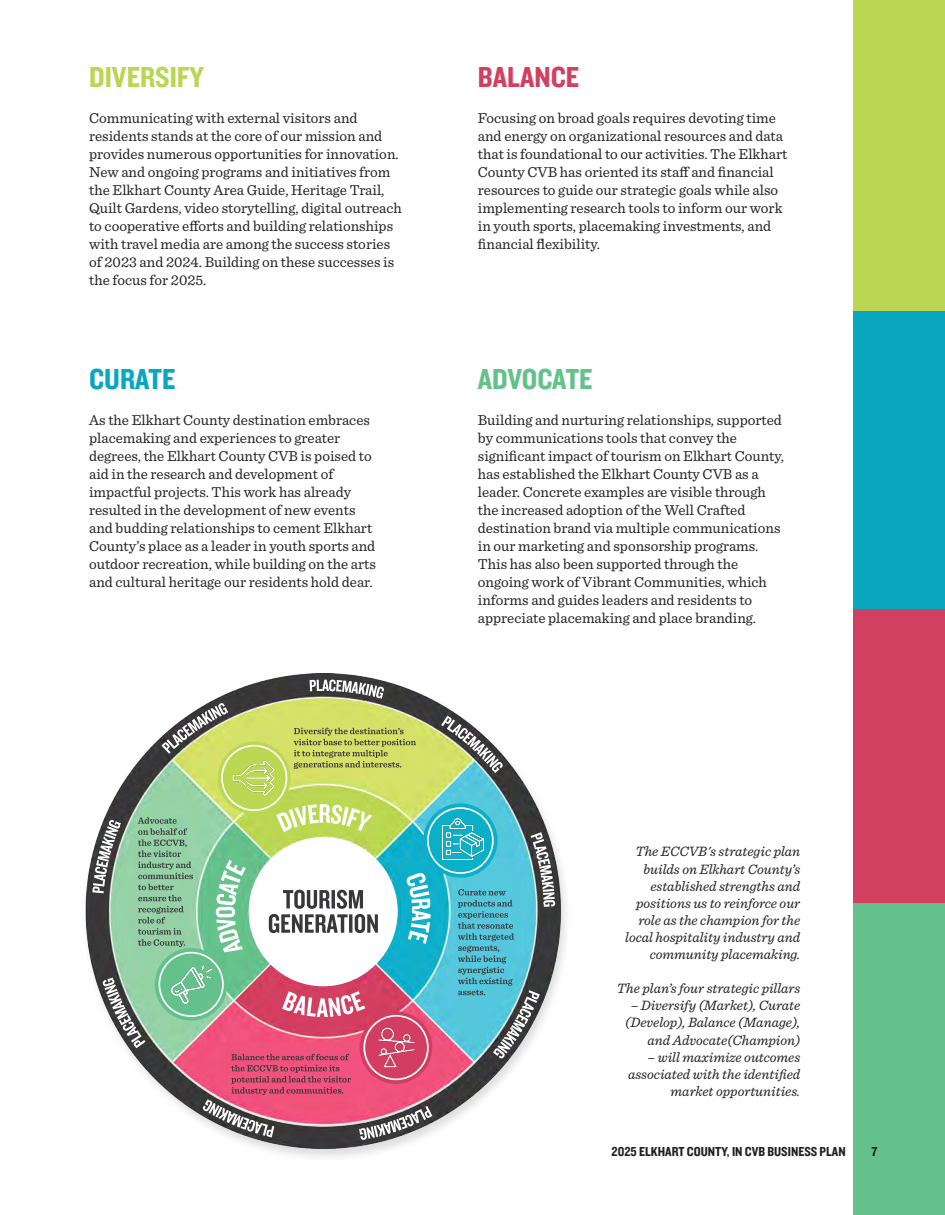
<style>
.page{position:relative;width:945px;height:1215px;background:#fff}
.page>*{position:absolute;margin:0;border:0;box-sizing:border-box;transform-origin:0 0}
.t1{font:30px "Knockout HTF50 Welterweight";color:#bad653}
.t2{font:30px "Knockout HTF50 Welterweight";letter-spacing:-.005em;color:#65c18b}
.t3{font:30px "Knockout HTF50 Welterweight";color:#d13f61}
.t4{font:30px "Knockout HTF50 Welterweight";color:#08a7bf}
.t5{font:15px/18px "Sentinel";color:#231f20}
.t6{font:italic 14.25px/17.1px "Sentinel";color:#231f20;text-align:right}
.t7{font:13.5px "Knockout HTF50 Welterweight";color:#231f20}
</style>
<div class="page">
<div style="left:854px;top:0;width:91px;height:312px;background:#bad653"></div>
<div style="left:854px;top:312px;width:91px;height:298px;background:#08a7bf"></div>
<div style="left:854px;top:610px;width:91px;height:298px;background:#d13f61"></div>
<div style="left:854px;top:903px;width:91px;height:312px;background:#65c18b"></div>
<div style="left:80px;top:671px;width:492px;height:492px;background:#231f20;opacity:.15"></div>
<img style="left:80px;top:674px;width:492px;height:475px">
<svg style="left:92px;top:680px;width:463px;height:460px"></svg>
<svg style="left:282px;top:991px;width:83px;height:26px"></svg>
<svg style="left:216px;top:860px;width:30px;height:92px"></svg>
<svg style="left:406px;top:872px;width:25px;height:72px"></svg>
<svg style="left:276px;top:804px;width:96px;height:28px"></svg>
<p class="t1" style="left:89px;top:62px;width:117px">DIVERSIFY</p>
<p class="t5" style="left:89px;top:109px;width:314px">Communicating with external visitors and residents stands at the core of our mission and provides numerous opportunities for innovation.<br>New and ongoing programs and initiatives from the Elkhart County Area Guide, Heritage Trail, Quilt Gardens, video storytelling, digital outreach to cooperative efforts and building relationships with travel media are among the success stories of 2023 and 2024. Building on these successes is the focus for 2025.</p>
<p class="t4" style="left:89px;top:364px;width:88px">CURATE</p>
<p class="t5" style="left:89px;top:410px;width:288px">As the Elkhart County destination embraces placemaking and experiences to greater degrees, the Elkhart County CVB is poised to aid in the research and development of impactful projects. This work has already resulted in the development of new events and budding relationships to cement Elkhart County’s place as a leader in youth sports and outdoor recreation, while building on the arts and cultural heritage our residents hold dear.</p>
<p class="t3" style="left:478px;top:62px;width:103px">BALANCE</p>
<p class="t5" style="left:478px;top:109px;width:311px">Focusing on broad goals requires devoting time and energy on organizational resources and data that is foundational to our activities. The Elkhart County CVB has oriented its staff and financial resources to guide our strategic goals while also implementing research tools to inform our work in youth sports, placemaking investments, and financial flexibility.</p>
<p class="t2" style="left:478px;top:364px;width:116px">ADVOCATE</p>
<p class="t5" style="left:478px;top:410px;width:308px">Building and nurturing relationships, supported by communications tools that convey the significant impact of tourism on Elkhart County, has established the Elkhart County CVB as a leader. Concrete examples are visible through the increased adoption of the Well Crafted destination brand via multiple communications in our marketing and sponsorship programs.<br>This has also been supported through the ongoing work of Vibrant Communities, which informs and guides leaders and residents to appreciate placemaking and place branding.</p>
<p class="t6" style="left:625px;top:842px;width:176px">The ECCVB's strategic plan builds on Elkhart County’s established strengths and positions us to reinforce our role as the champion for the local hospitality industry and community placemaking.</p>
<p class="t6" style="left:617px;top:979px;width:185px">The plan’s four strategic pillars</p>
<p class="t6" style="left:625px;top:996px;width:177px">– Diversify (Market), Curate (Develop), Balance (Manage), and Advocate(Champion)</p>
<p class="t6" style="left:648px;top:1047px;width:154px">– will maximize outcomes</p>
<p class="t6" style="left:628px;top:1065px;width:174px">associated with the identified market opportunities.</p>
<p class="t7" style="left:612px;top:1145px;width:236px">2025 ELKHART COUNTY, IN CVB BUSINESS PLAN</p>
<p class="t7" style="left:872px;top:1145px;width:7px">7</p>
</div>
